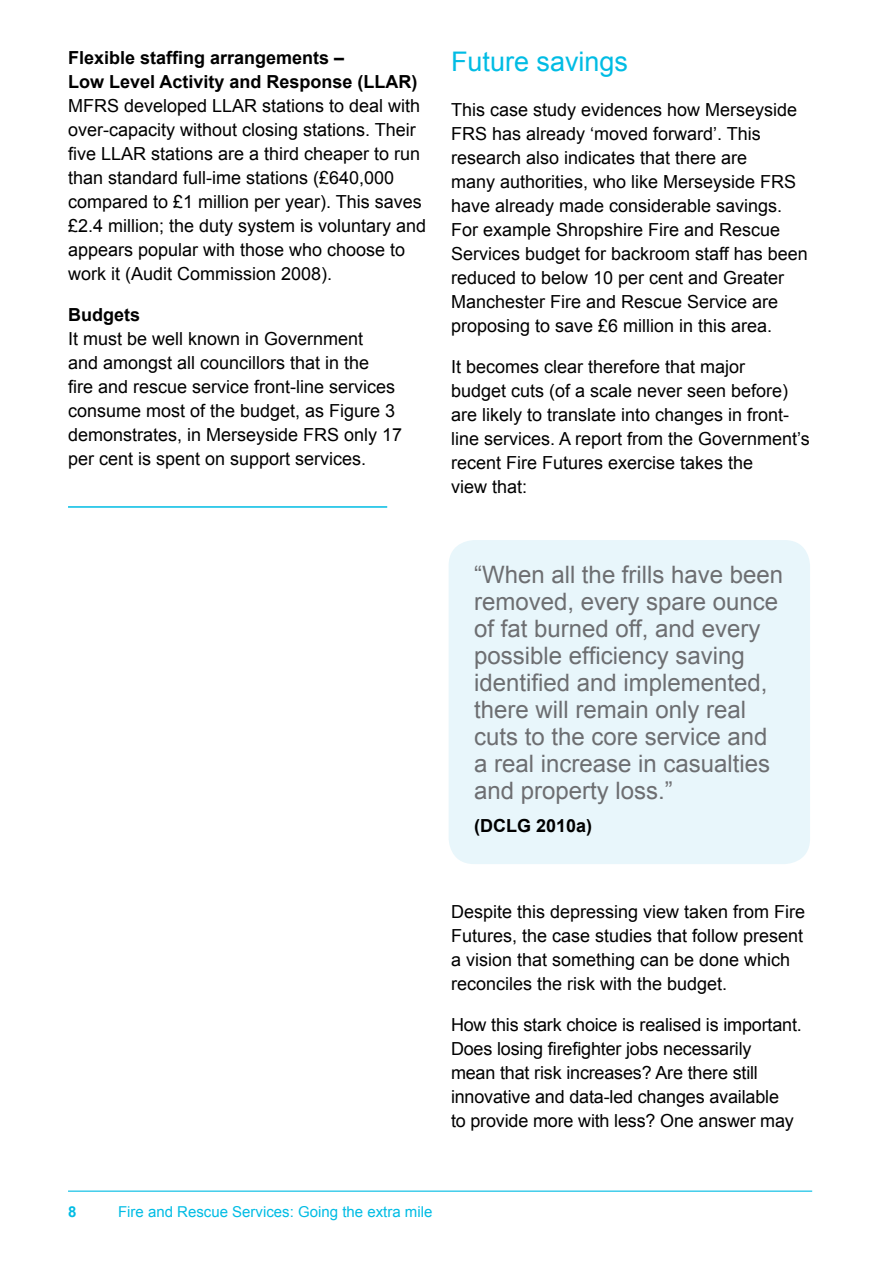
<style>
.page{position:relative;width:893px;height:1263px;background:#fff}
.page>*{position:absolute;margin:0;border:0;box-sizing:border-box;transform-origin:0 0}
.t1{font:27px "Arial";color:#00bce4}
.t2{font:24px/27px "Arial";color:#6d6e71}
.t3{font:18px/24px "Arial";color:#000}
.t4{font:700 18px/24px "Arial";color:#000}
.t5{font:15px "Arial";color:#00bce4}
.t6{font:700 15px "Arial";color:#00bce4}
</style>
<div class="page">
<hr style="left:68px;top:1190px;width:744px;height:2px;background:#00bce4">
<hr style="left:68px;top:506px;width:319px;height:2px;background:#00bce4">
<div style="left:449px;top:540px;width:361px;height:324px;background:#e8f6fb;border-radius:26px"></div>
<p class="t4" style="left:68px;top:46px;width:351px">Flexible staffing arrangements –<br>Low Level Activity and Response (LLAR)</p>
<p class="t3" style="left:68px;top:94px;width:360px">MFRS developed LLAR stations to deal with over-capacity without closing stations. Their five LLAR stations are a third cheaper to run than standard full-ime stations (£640,000 compared to £1 million per year). This saves £2.4 million; the duty system is voluntary and appears popular with those who choose to work it (Audit Commission 2008).</p>
<p class="t4" style="left:68px;top:303px;width:73px">Budgets</p>
<p class="t3" style="left:68px;top:327px;width:336px">It must be well known in Government<br>and amongst all councillors that in the<br>fire and rescue service front-line services consume most of the budget, as Figure 3 demonstrates, in Merseyside FRS only 17 per cent is spent on support services.</p>
<h1 class="t1" style="left:451px;top:44px;width:179px">Future savings</h1>
<p class="t3" style="left:451px;top:98px;width:358px">This case study evidences how Merseyside FRS has already ‘moved forward’. This research also indicates that there are<br>many authorities, who like Merseyside FRS have already made considerable savings.<br>For example Shropshire Fire and Rescue Services budget for backroom staff has been reduced to below 10 per cent and Greater Manchester Fire and Rescue Service are proposing to save £6 million in this area.</p>
<p class="t3" style="left:451px;top:355px;width:360px">It becomes clear therefore that major<br>budget cuts (of a scale never seen before) are likely to translate into changes in front&shy;line services. A report from the Government’s recent Fire Futures exercise takes the<br>view that:</p>
<p class="t2" style="left:474px;top:561px;width:310px">“When all the frills have been removed, every spare ounce of fat burned off, and every possible efficiency saving identified and implemented, there will remain only real cuts to the core service and a real increase in casualties and property loss.”</p>
<p class="t4" style="left:474px;top:814px;width:120px">(DCLG 2010a)</p>
<p class="t3" style="left:451px;top:900px;width:356px">Despite this depressing view taken from Fire Futures, the case studies that follow present a vision that something can be done which reconciles the risk with the budget.</p>
<p class="t3" style="left:451px;top:1013px;width:352px">How this stark choice is realised is important.<br>Does losing firefighter jobs necessarily<br>mean that risk increases? Are there still innovative and data-led changes available<br>to provide more with less? One answer may</p>
<p class="t6" style="left:68px;top:1202px;width:10px">8</p>
<p class="t5" style="left:118px;top:1202px;width:316px">Fire and Rescue Services: Going the extra mile</p>
</div>
